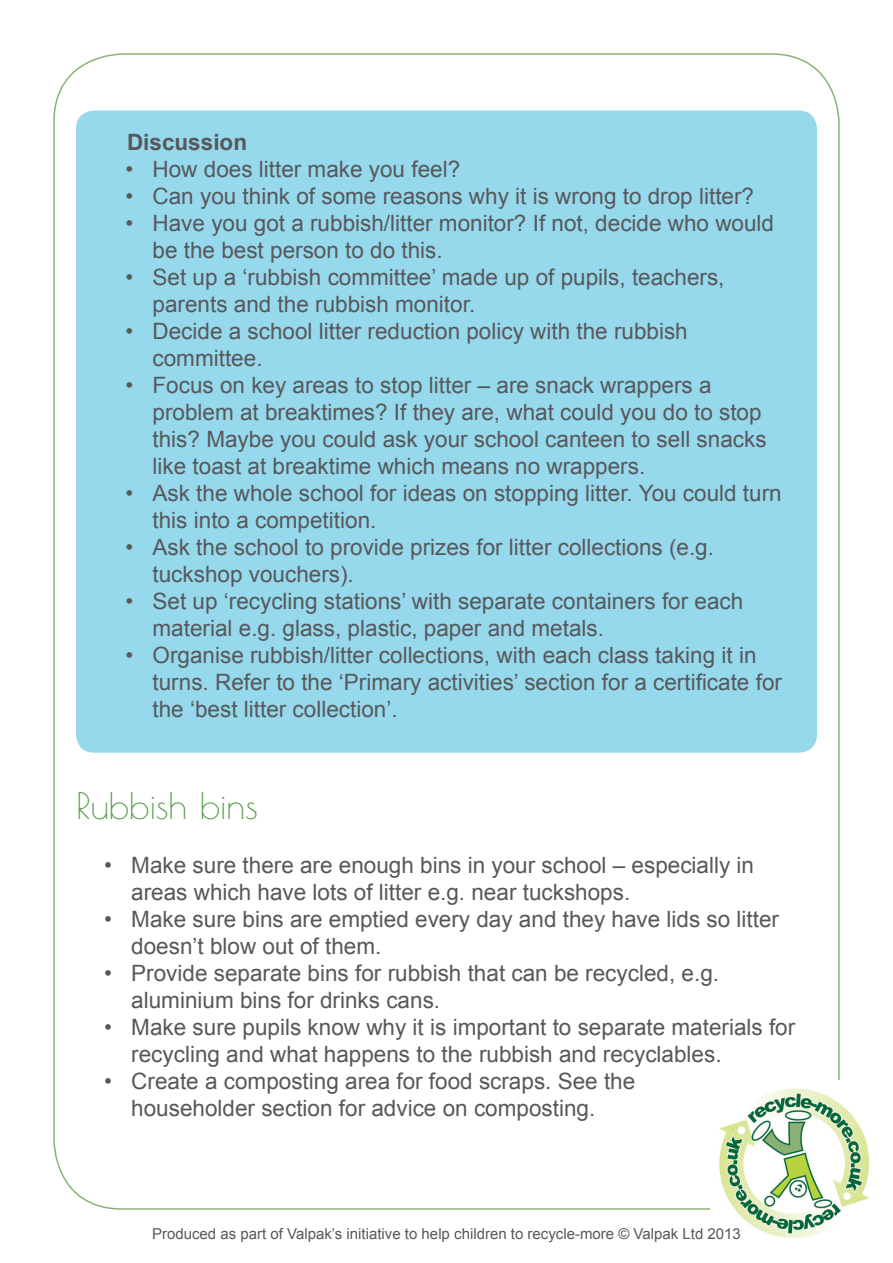
<style>
.page{position:relative;width:893px;height:1263px;background:#fff}
.page>*{position:absolute;margin:0;border:0;box-sizing:border-box;transform-origin:0 0}
.t1{font:36px "Poiret One";color:#539a46}
.t2{font:22.5px/27px "Arial";color:#57585a}
.t3{font:700 22.5px "Arial";color:#57585a}
.t4{font:15px "Arial";color:#57585a}
</style>
<div class="page">
<div style="left:76px;top:111px;width:741px;height:642px;background:#96d8ec;border-radius:18px"></div>
<svg style="left:719px;top:1088px;width:151px;height:150px"></svg>
<p class="t3" style="left:127px;top:127px;width:122px">Discussion</p>
<p class="t2" style="left:126px;top:156px;width:336px">• How does litter make you feel?</p>
<p class="t2" style="left:126px;top:183px;width:630px">• Can you think of some reasons why it is wrong to drop litter?</p>
<p class="t2" style="left:153px;top:210px;width:623px;text-indent:-27px">• Have you got a rubbish/litter monitor? If not, decide who would be the best person to do this.</p>
<p class="t2" style="left:153px;top:264px;width:573px;text-indent:-27px">• Set up a ‘rubbish committee’ made up of pupils, teachers, parents and the rubbish monitor.</p>
<p class="t2" style="left:153px;top:318px;width:537px;text-indent:-27px">• Decide a school litter reduction policy with the rubbish committee.</p>
<p class="t2" style="left:153px;top:372px;width:616px;text-indent:-27px">• Focus on key areas to stop litter – are snack wrappers a problem at breaktimes? If they are, what could you do to stop this? Maybe you could ask your school canteen to sell snacks like toast at breaktime which means no wrappers.</p>
<p class="t2" style="left:153px;top:480px;width:631px;text-indent:-27px">• Ask the whole school for ideas on stopping litter. You could turn this into a competition.</p>
<p class="t2" style="left:153px;top:534px;width:563px;text-indent:-27px">• Ask the school to provide prizes for litter collections (e.g. tuckshop vouchers).</p>
<p class="t2" style="left:153px;top:588px;width:592px;text-indent:-27px">• Set up ‘recycling stations’ with separate containers for each material e.g. glass, plastic, paper and metals.</p>
<p class="t2" style="left:153px;top:642px;width:631px;text-indent:-27px">• Organise rubbish/litter collections, with each class taking it in turns. Refer to the ‘Primary activities’ section for a certificate for the ‘best litter collection’.</p>
<h1 class="t1" style="left:76px;top:784px;width:183px">Rubbish bins</h1>
<p class="t2" style="left:131px;top:852px;width:624px;text-indent:-27px">• Make sure there are enough bins in your school – especially in areas which have lots of litter e.g. near tuckshops.</p>
<p class="t2" style="left:131px;top:906px;width:649px;text-indent:-27px">• Make sure bins are emptied every day and they have lids so litter doesn’t blow out of them.</p>
<p class="t2" style="left:131px;top:960px;width:589px;text-indent:-27px">• Provide separate bins for rubbish that can be recycled, e.g. aluminium bins for drinks cans.</p>
<p class="t2" style="left:131px;top:1014px;width:665px;text-indent:-27px">• Make sure pupils know why it is important to separate materials for recycling and what happens to the rubbish and recyclables.</p>
<p class="t2" style="left:104px;top:1068px;width:532px;text-align:center">• Create a composting area for food scraps. See the householder section for advice on composting.</p>
<p class="t4" style="left:152px;top:1223px;width:590px">Produced as part of Valpak’s initiative to help children to recycle-more © Valpak Ltd 2013</p>
</div>
